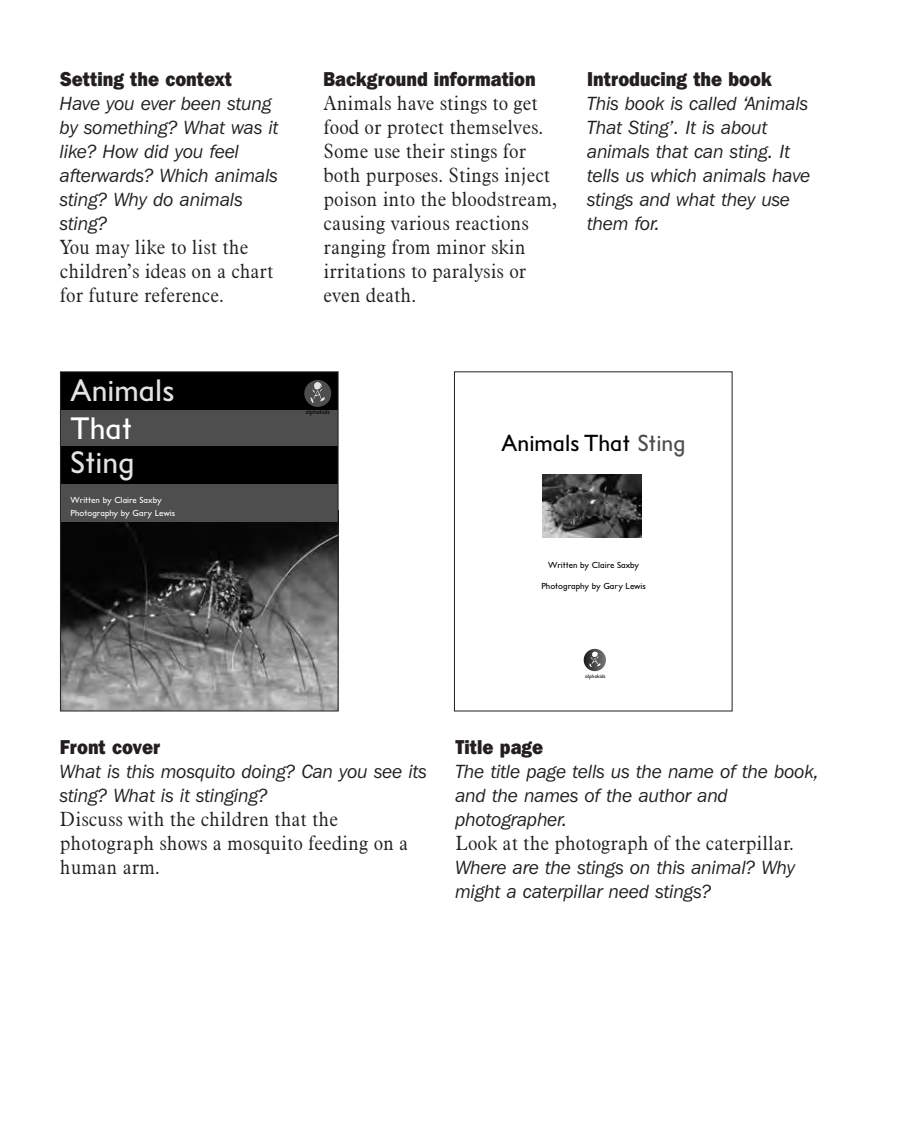
<style>
.page{position:relative;width:918px;height:1122px;background:#fff}
.page>*{position:absolute;margin:0;border:0;box-sizing:border-box;transform-origin:0 0}
.t1{font:31.6px "El Sans Schlbk";color:#e3e3e3}
.t2{font:31.6px "El Sans Schlbk";color:#fff}
.t3{font:23.8px "El Sans Schlbk";color:#000}
.t4{font:300 20px/24px "Aldine 721 BT";color:#231f20;scale:.95 1}
.t5{font:800 20px "Franklin Gothic IT Cby BT";color:#231f20;scale:.9 1}
.t6{font:italic 19px/24px "Franklin Gothic IT Cby BT";color:#231f20}
.t7{font:9px/13.2px "El Sans Schlbk";color:#fff}
.t8{font:9px "El Sans Schlbk";color:#000}
.t9{font:6.4px "El Sans Schlbk";color:#000}
.t10{font:5.2px "El Sans Schlbk";color:#000}
.s1{color:#4e4e4e}
</style>
<div class="page">
<img style="left:62px;top:521px;width:275px;height:189px">
<div style="left:61px;top:400px;width:277px;height:121px;background:#4e4e4e"></div>
<div style="left:61px;top:372px;width:277px;height:37px;background:#000"></div>
<div style="left:61px;top:447px;width:277px;height:37px;background:#000"></div>
<div style="left:304px;top:380px;width:27px;height:27px;background:#4e4e4e;border-radius:50%"></div>
<img style="left:308px;top:381px;width:18px;height:24px">
<div style="left:60px;top:371px;width:279px;height:341px;border:1px solid #231f20"></div>
<img style="left:543px;top:474px;width:99px;height:64px">
<svg style="left:584px;top:649px;width:22px;height:22px"></svg>
<img style="left:589px;top:651px;width:12px;height:18px">
<p class="t5" style="left:60px;top:72px;width:193px">Setting the context</p>
<p class="t6" style="left:60px;top:93px;width:220px">Have you ever been stung by something? What was it like? How did you feel afterwards? Which animals sting? Why do animals sting?</p>
<p class="t4" style="left:60px;top:237px;width:226px">You may like to list the children’s ideas on a chart for future reference.</p>
<p class="t5" style="left:324px;top:72px;width:237px">Background information</p>
<p class="t4" style="left:324px;top:93px;width:247px">Animals have stings to get food or protect themselves.<br>Some use their stings for both purposes. Stings inject poison into the bloodstream, causing various reactions ranging from minor skin irritations to paralysis or even death.</p>
<p class="t5" style="left:587px;top:72px;width:207px">Introducing the book</p>
<p class="t6" style="left:587px;top:93px;width:225px">This book is called ‘Animals<br>That Sting’. It is about animals that can sting. It tells us which animals have stings and what they use them for.</p>
<h1 class="t1" style="left:71px;top:380px;width:106px">Animals</h1>
<h1 class="t2" style="left:71px;top:417px;width:63px">That</h1>
<h1 class="t1" style="left:71px;top:452px;width:65px">Sting</h1>
<p class="t7" style="left:71px;top:494px;width:106px">Written by Claire Saxby<br>Photography by Gary Lewis</p>
<p class="t9" style="left:305px;top:410px;width:26px">alphakids</p>
<p class="t3" style="left:502px;top:434px;width:186px">Animals That <span class="s1">Sting</span></p>
<p class="t8" style="left:548px;top:562px;width:93px">Written by Claire Saxby</p>
<p class="t8" style="left:541px;top:583px;width:106px">Photography by Gary Lewis</p>
<p class="t10" style="left:585px;top:675px;width:22px">alphakids</p>
<p class="t5" style="left:60px;top:739px;width:113px">Front cover</p>
<p class="t6" style="left:60px;top:761px;width:368px">What is this mosquito doing? Can you see its sting? What is it stinging?</p>
<p class="t4" style="left:60px;top:809px;width:368px">Discuss with the children that the photograph shows a mosquito feeding on a human arm.</p>
<p class="t5" style="left:455px;top:739px;width:99px">Title page</p>
<p class="t6" style="left:455px;top:761px;width:365px">The title page tells us the name of the book, and the names of the author and photographer.</p>
<p class="t4" style="left:455px;top:833px;width:358px">Look at the photograph of the caterpillar.</p>
<p class="t6" style="left:455px;top:857px;width:341px">Where are the stings on this animal? Why might a caterpillar need stings?</p>
</div>
